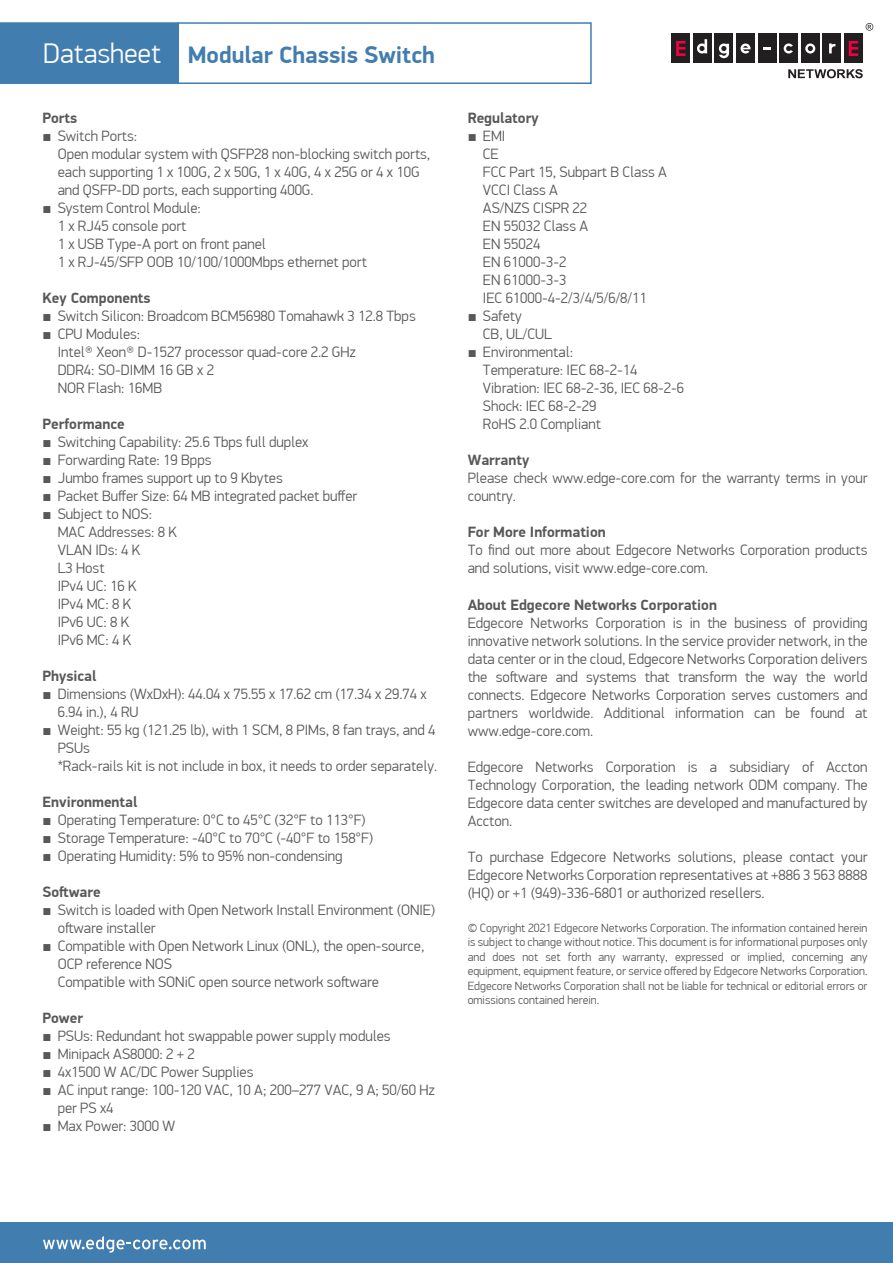
<style>
.page{position:relative;width:893px;height:1263px;background:#fff}
.page>*{position:absolute;margin:0;border:0;box-sizing:border-box;transform-origin:0 0}
.t1{font:700 24px "PF Din Display Pro";color:#427daf}
.t2{font:300 15px/18px "PF Din Display Pro";color:#57585a}
.t3{font:700 15px "PF Din Display Pro";color:#57585a}
.t4{font:300 12px/14.4px "PF Din Display Pro";color:#57585a;text-align:justify}
.s1{font-weight:300;font-size:28.5px;color:#fff}
.s2{font-family:"Arial";font-weight:400}
</style>
<div class="page">
<div style="left:0;top:1223px;width:893px;height:40px;background:#427daf"></div>
<svg style="left:43px;top:1236px;width:163px;height:17px"></svg>
<div style="left:671px;top:34px;width:19px;height:29px;background:#221f21"></div>
<div style="left:693px;top:34px;width:19px;height:29px;background:#221f21"></div>
<div style="left:715px;top:34px;width:18px;height:29px;background:#221f21"></div>
<div style="left:736px;top:34px;width:19px;height:29px;background:#221f21"></div>
<div style="left:758px;top:34px;width:18px;height:29px;background:#221f21"></div>
<div style="left:779px;top:34px;width:19px;height:29px;background:#221f21"></div>
<div style="left:801px;top:34px;width:19px;height:29px;background:#221f21"></div>
<div style="left:823px;top:34px;width:18px;height:29px;background:#221f21"></div>
<svg style="left:676px;top:41px;width:9px;height:15px"></svg>
<div style="left:844px;top:34px;width:19px;height:29px;background:#221f21"></div>
<svg style="left:849px;top:41px;width:9px;height:15px"></svg>
<svg style="left:764px;top:47px;width:7px;height:3px"></svg>
<svg style="left:697px;top:39px;width:10px;height:15px"></svg>
<svg style="left:805px;top:43px;width:10px;height:11px"></svg>
<svg style="left:829px;top:43px;width:6px;height:10px"></svg>
<svg style="left:784px;top:43px;width:9px;height:11px"></svg>
<svg style="left:719px;top:43px;width:10px;height:15px"></svg>
<svg style="left:788px;top:69px;width:75px;height:9px"></svg>
<svg style="left:740px;top:44px;width:11px;height:10px"></svg>
<svg style="left:866px;top:23px;width:7px;height:8px"></svg>
<div style="left:0;top:22px;width:179px;height:62px;background:#427daf;border:2px solid #427daf"></div>
<div style="left:177px;top:22px;width:415px;height:62px;border:2px solid #427daf"></div>
<h1 class="t1" style="left:43px;top:40px;width:393px"><span class="s1">Datasheet</span> Modular Chassis Switch</h1>
<p class="t3" style="left:43px;top:108px;width:36px">Ports</p>
<p class="t2" style="left:58px;top:127px;width:374px;text-indent:-15px"><span class="s2">■</span> Switch Ports:<br>Open modular system with QSFP28 non-blocking switch ports, each supporting 1 x 100G, 2 x 50G, 1 x 40G, 4 x 25G or 4 x 10G and QSFP-DD ports, each supporting 400G.</p>
<p class="t2" style="left:58px;top:199px;width:311px;text-indent:-15px"><span class="s2">■</span> System Control Module:<br>1 x RJ45 console port<br>1 x USB Type-A port on front panel<br>1 x RJ-45/SFP OOB 10/100/1000Mbps ethernet port</p>
<p class="t3" style="left:43px;top:288px;width:110px">Key Components</p>
<p class="t2" style="left:43px;top:307px;width:375px"><span class="s2">■</span> Switch Silicon: Broadcom BCM56980 Tomahawk 3 12.8 Tbps</p>
<p class="t2" style="left:58px;top:325px;width:300px;text-indent:-15px"><span class="s2">■</span> CPU Modules:<br>Intel® Xeon® D-1527 processor quad-core 2.2 GHz<br>DDR4: SO-DIMM 16 GB x 2<br>NOR Flash: 16MB</p>
<p class="t3" style="left:43px;top:414px;width:84px">Performance</p>
<p class="t2" style="left:43px;top:433px;width:268px"><span class="s2">■</span> Switching Capability: 25.6 Tbps full duplex</p>
<p class="t2" style="left:43px;top:451px;width:170px"><span class="s2">■</span> Forwarding Rate: 19 Bpps</p>
<p class="t2" style="left:43px;top:469px;width:242px"><span class="s2">■</span> Jumbo frames support up to 9 Kbytes</p>
<p class="t2" style="left:43px;top:487px;width:316px"><span class="s2">■</span> Packet Buffer Size: 64 MB integrated packet buffer</p>
<p class="t2" style="left:58px;top:505px;width:121px;text-indent:-15px"><span class="s2">■</span> Subject to NOS:<br>MAC Addresses: 8 K<br>VLAN IDs: 4 K<br>L3 Host<br>IPv4 UC: 16 K<br>IPv4 MC: 8 K<br>IPv6 UC: 8 K<br>IPv6 MC: 4 K</p>
<p class="t3" style="left:43px;top:666px;width:55px">Physical</p>
<p class="t2" style="left:58px;top:685px;width:371px;text-indent:-15px"><span class="s2">■</span> Dimensions (WxDxH): 44.04 x 75.55 x 17.62 cm (17.34 x 29.74 x<br>6.94 in.), 4 RU</p>
<p class="t2" style="left:58px;top:721px;width:381px;text-indent:-15px"><span class="s2">■</span> Weight: 55 kg (121.25 lb), with 1 SCM, 8 PIMs, 8 fan trays, and 4<br>PSUs<br>*Rack-rails kit is not include in box, it needs to order separately.</p>
<p class="t3" style="left:43px;top:792px;width:96px">Environmental</p>
<p class="t2" style="left:43px;top:811px;width:325px"><span class="s2">■</span> Operating Temperature: 0°C to 45°C (32°F to 113°F)</p>
<p class="t2" style="left:43px;top:829px;width:332px"><span class="s2">■</span> Storage Temperature: -40°C to 70°C (-40°F to 158°F)</p>
<p class="t2" style="left:43px;top:847px;width:302px"><span class="s2">■</span> Operating Humidity: 5% to 95% non-condensing</p>
<p class="t3" style="left:43px;top:882px;width:60px">Soſtware</p>
<p class="t2" style="left:58px;top:901px;width:379px;text-indent:-15px"><span class="s2">■</span> Switch is loaded with Open Network Install Environment (ONIE) oſtware installer</p>
<p class="t2" style="left:58px;top:937px;width:368px;text-indent:-15px"><span class="s2">■</span> Compatible with Open Network Linux (ONL), the open-source,<br>OCP reference NOS<br>Compatible with SONiC open source network soſtware</p>
<p class="t3" style="left:43px;top:1008px;width:42px">Power</p>
<p class="t2" style="left:43px;top:1027px;width:350px"><span class="s2">■</span> PSUs: Redundant hot swappable power supply modules</p>
<p class="t2" style="left:43px;top:1045px;width:154px"><span class="s2">■</span> Minipack AS8000: 2 + 2</p>
<p class="t2" style="left:43px;top:1063px;width:212px"><span class="s2">■</span> 4x1500 W AC/DC Power Supplies</p>
<p class="t2" style="left:58px;top:1081px;width:379px;text-indent:-15px"><span class="s2">■</span> AC input range: 100-120 VAC, 10 A; 200–277 VAC, 9 A; 50/60 Hz per PS x4</p>
<p class="t2" style="left:43px;top:1117px;width:134px"><span class="s2">■</span> Max Power: 3000 W</p>
<p class="t3" style="left:468px;top:108px;width:73px">Regulatory</p>
<p class="t2" style="left:483px;top:127px;width:186px;text-indent:-15px"><span class="s2">■</span> EMI<br>CE<br>FCC Part 15, Subpart B Class A<br>VCCI Class A<br>AS/NZS CISPR 22<br>EN 55032 Class A<br>EN 55024<br>EN 61000-3-2<br>EN 61000-3-3<br>IEC 61000-4-2/3/4/5/6/8/11</p>
<p class="t2" style="left:483px;top:307px;width:71px;text-indent:-15px"><span class="s2">■</span> Safety<br>CB, UL/CUL</p>
<p class="t2" style="left:483px;top:343px;width:203px;text-indent:-15px"><span class="s2">■</span> Environmental:<br>Temperature: IEC 68-2-14<br>Vibration: IEC 68-2-36, IEC 68-2-6<br>Shock: IEC 68-2-29<br>RoHS 2.0 Compliant</p>
<p class="t3" style="left:468px;top:450px;width:63px">Warranty</p>
<p class="t2" style="left:468px;top:469px;width:401px">Please check www.edge-core.com for the warranty terms in your country.</p>
<p class="t3" style="left:468px;top:522px;width:139px">For More Information</p>
<p class="t2" style="left:468px;top:541px;width:401px">To find out more about Edgecore Networks Corporation products and solutions, visit www.edge-core.com.</p>
<p class="t3" style="left:468px;top:596px;width:251px">About Edgecore Networks Corporation</p>
<p class="t2" style="left:468px;top:614px;width:401px;text-align:justify">Edgecore Networks Corporation is in the business of providing innovative network solutions. In the service provider network, in the data center or in the cloud, Edgecore Networks Corporation delivers the soſtware and systems that transform the way the world connects. Edgecore Networks Corporation serves customers and partners worldwide. Additional information can be found at www.edge-core.com.</p>
<p class="t2" style="left:468px;top:758px;width:401px;text-align:justify">Edgecore Networks Corporation is a subsidiary of Accton Technology Corporation, the leading network ODM company. The Edgecore data center switches are developed and manufactured by Accton.</p>
<p class="t2" style="left:468px;top:848px;width:401px;text-align:justify">To purchase Edgecore Networks solutions, please contact your Edgecore Networks Corporation representatives at +886 3 563 8888 (HQ) or +1 (949)-336-6801 or authorized resellers.</p>
<p class="t4" style="left:468px;top:921px;width:401px">© Copyright 2021 Edgecore Networks Corporation. The information contained herein is subject to change without notice. This document is for informational purposes only and does not set forth any warranty, expressed or implied, concerning any equipment, equipment feature, or service offered by Edgecore Networks Corporation.<br>Edgecore Networks Corporation shall not be liable for technical or editorial errors or omissions contained herein.</p>
</div>
